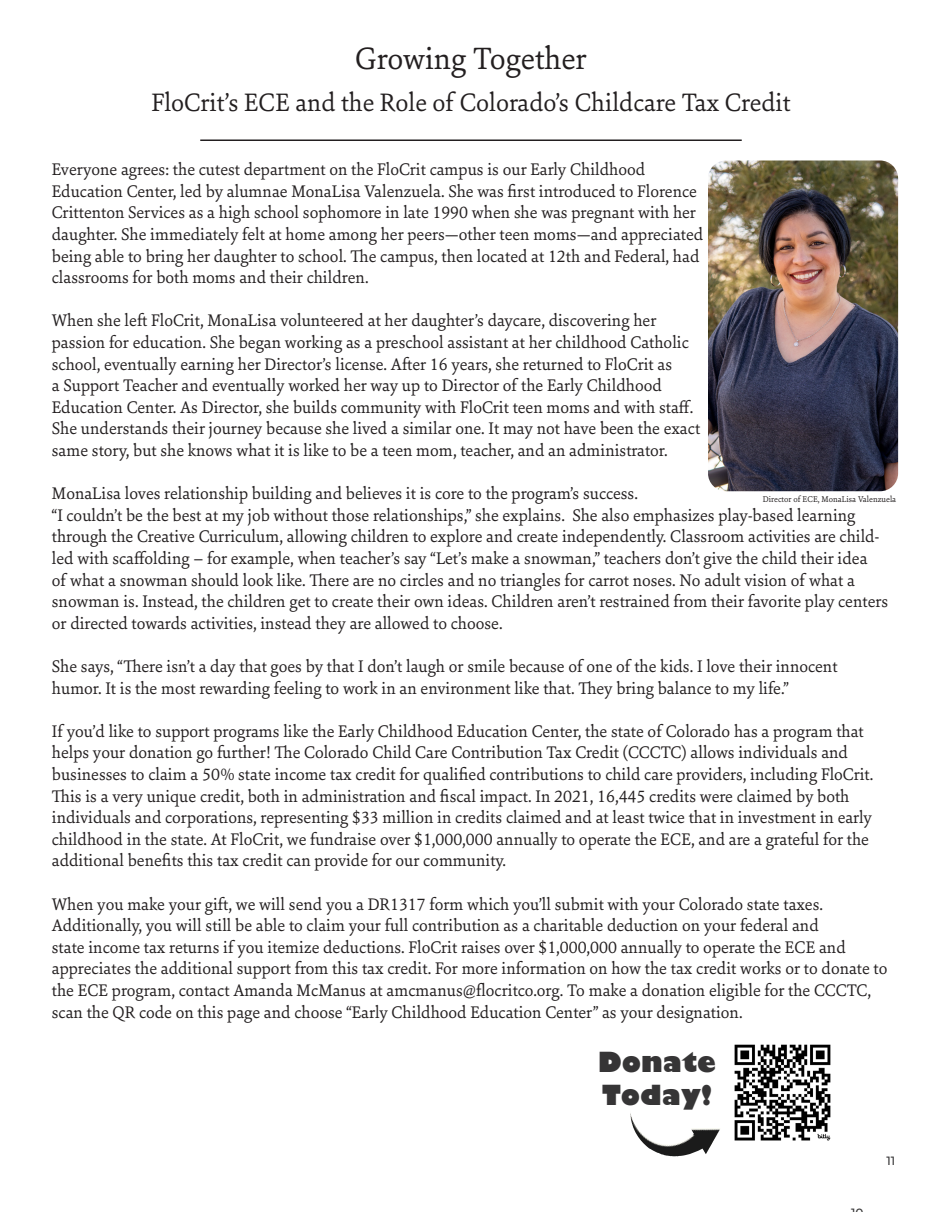
<style>
.page{position:relative;width:942px;height:1212px;background:#fff}
.page>*{position:absolute;margin:0;border:0;box-sizing:border-box;transform-origin:0 0}
.Left_Justify{font:33px "Sina Nova";color:#231f20}
.Left_Justify-2{font:27px "Sina Nova";color:#231f20}
.Center{font:800 27px/32.4px "Gill Sans";color:#363536}
.Center-2{font:18px/21.6px "Sina Nova";color:#231f20}
.Center-3{font:500 12px "Montserrat";color:#363536}
.Center-4{font:9px "Sina Nova";color:#231f20}
</style>
<div class="page">
<hr style="left:200px;top:139px;width:542px;height:2px;background:#231f20">
<img style="left:708px;top:160px;width:190px;height:331px">
<img style="left:734px;top:1044px;width:97px;height:97px">
<img style="left:630px;top:1113px;width:90px;height:43px">
<p class="Left_Justify" style="left:355px;top:36px;width:233px">Growing Together</p>
<p class="Left_Justify-2" style="left:151px;top:84px;width:641px">FloCrit’s ECE and the Role of Colorado’s Childcare Tax Credit</p>
<p class="Center-2" style="left:52px;top:158px;width:653px">Everyone agrees: the cutest department on the FloCrit campus is our Early Childhood Education Center, led by alumnae MonaLisa Valenzuela. She was first introduced to Florence Crittenton Services as a high school sophomore in late 1990 when she was pregnant with her daughter. She immediately felt at home among her peers—other teen moms—and appreciated being able to bring her daughter to school. The campus, then located at 12th and Federal, had classrooms for both moms and their children.</p>
<p class="Center-2" style="left:52px;top:309px;width:650px">When she left FloCrit, MonaLisa volunteered at her daughter’s daycare, discovering her passion for education. She began working as a preschool assistant at her childhood Catholic school, eventually earning her Director’s license. After 16 years, she returned to FloCrit as<br>a Support Teacher and eventually worked her way up to Director of the Early Childhood Education Center. As Director, she builds community with FloCrit teen moms and with staff.<br>She understands their journey because she lived a similar one. It may not have been the exact same story, but she knows what it is like to be a teen mom, teacher, and an administrator.</p>
<p class="Center-2" style="left:52px;top:482px;width:588px">MonaLisa loves relationship building and believes it is core to the program’s success.</p>
<p class="Center-2" style="left:52px;top:504px;width:838px">“I couldn’t be the best at my job without those relationships,” she explains. She also emphasizes play-based learning through the Creative Curriculum, allowing children to explore and create independently. Classroom activities are child&shy;led with scaffolding – for example, when teacher’s say “Let’s make a snowman,” teachers don’t give the child their idea<br>of what a snowman should look like. There are no circles and no triangles for carrot noses. No adult vision of what a snowman is. Instead, the children get to create their own ideas. Children aren’t restrained from their favorite play centers or directed towards activities, instead they are allowed to choose.</p>
<p class="Center-2" style="left:52px;top:655px;width:787px">She says, “There isn’t a day that goes by that I don’t laugh or smile because of one of the kids. I love their innocent humor. It is the most rewarding feeling to work in an environment like that. They bring balance to my life.”</p>
<p class="Center-2" style="left:52px;top:720px;width:823px">If you’d like to support programs like the Early Childhood Education Center, the state of Colorado has a program that helps your donation go further! The Colorado Child Care Contribution Tax Credit (CCCTC) allows individuals and businesses to claim a 50% state income tax credit for qualified contributions to child care providers, including FloCrit.<br>This is a very unique credit, both in administration and fiscal impact. In 2021, 16,445 credits were claimed by both individuals and corporations, representing $33 million in credits claimed and at least twice that in investment in early childhood in the state. At FloCrit, we fundraise over $1,000,000 annually to operate the ECE, and are a grateful for the additional benefits this tax credit can provide for our community.</p>
<p class="Center-2" style="left:52px;top:892px;width:837px">When you make your gift, we will send you a DR1317 form which you’ll submit with your Colorado state taxes.<br>Additionally, you will still be able to claim your full contribution as a charitable deduction on your federal and<br>state income tax returns if you itemize deductions. FloCrit raises over $1,000,000 annually to operate the ECE and appreciates the additional support from this tax credit. For more information on how the tax credit works or to donate to the ECE program, contact Amanda McManus at amcmanus@flocritco.org. To make a donation eligible for the CCCTC, scan the QR code on this page and choose “Early Childhood Education Center” as your designation.</p>
<p class="Center-4" style="left:763px;top:493px;width:135px">Director of ECE, MonaLisa Valenzuela</p>
<p class="Center" style="left:598px;top:1046px;width:120px">Donate<br>Today!</p>
<p class="Center-3" style="left:886px;top:1152px;width:10px">11</p>
</div>
